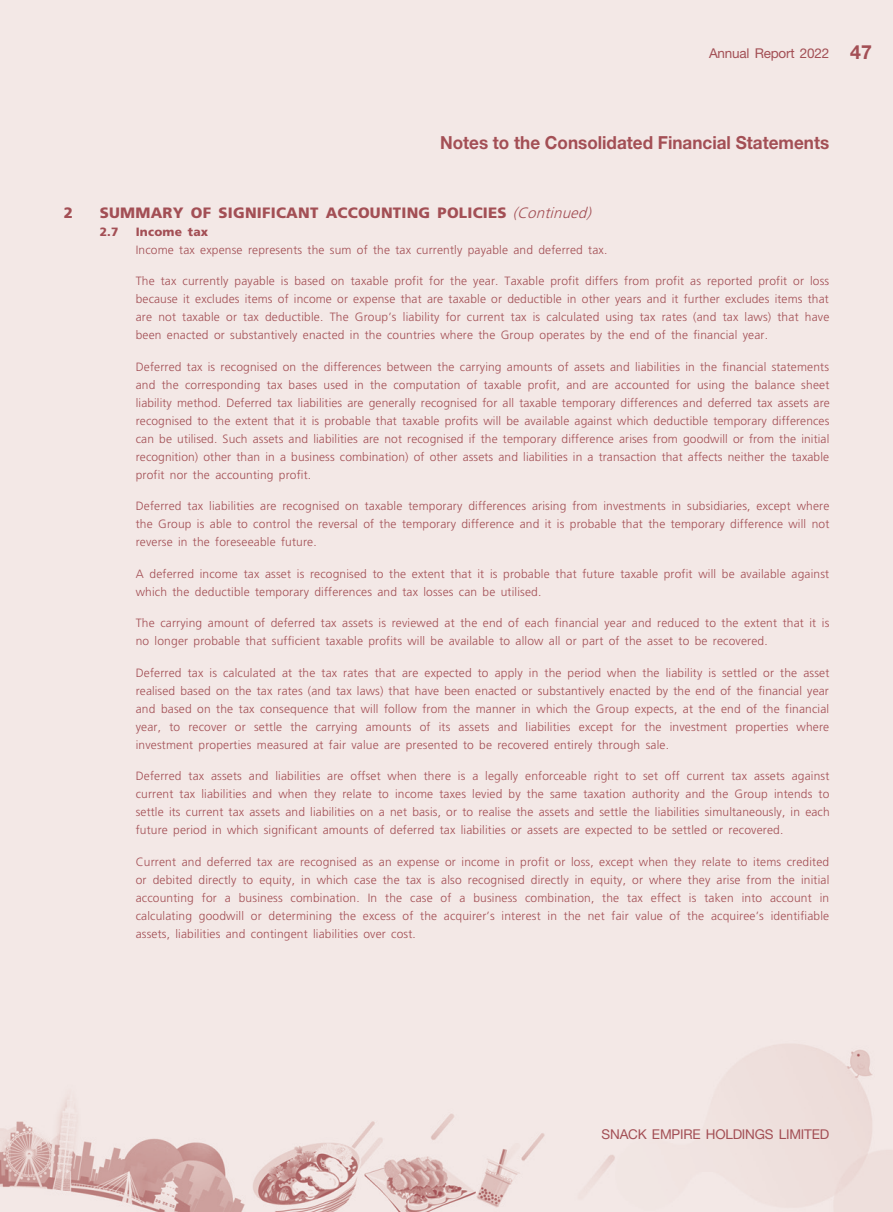
<style>
.page{position:relative;width:893px;height:1212px;background:#f3e8e6}
.page>*{position:absolute;margin:0;border:0;box-sizing:border-box;transform-origin:0 0}
.t1{font:700 18px "Helvetica Neue LT Std";color:#a34f55;scale:.95 1}
._03_H1{font:900 15px "Frutiger LT Std";letter-spacing:.015em;color:#a34f55}
.t2{font:13.5px "Helvetica Neue LT Std";letter-spacing:-.015em;color:#a34f55}
._13_____P4{font:300 12px/18px "Frutiger LT Std";letter-spacing:.015em;color:#a34f55;text-align:justify}
._04___H2{font:900 12px "Frutiger LT Std";letter-spacing:.015em;color:#a34f55}
.s1{font-weight:700;font-size:19.5px}
.s2{font-weight:300;font-style:italic}
</style>
<div class="page">
<p class="t2" style="left:709px;top:45px;width:164px">Annual Report 2022 <span class="s1">47</span></p>
<h1 class="t1" style="left:440px;top:131px;width:411px">Notes to the Consolidated Financial Statements</h1>
<p class="_03_H1" style="left:64px;top:203px;width:11px">2</p>
<p class="_03_H1" style="left:100px;top:203px;width:497px">SUMMARY OF SIGNIFICANT ACCOUNTING POLICIES <span class="s2">(Continued)</span></p>
<p class="_04___H2" style="left:100px;top:224px;width:20px">2.7</p>
<p class="_04___H2" style="left:136px;top:224px;width:74px">Income tax</p>
<p class="_13_____P4" style="left:136px;top:241px;width:473px">Income tax expense represents the sum of the tax currently payable and deferred tax.</p>
<p class="_13_____P4" style="left:136px;top:272px;width:695px">The tax currently payable is based on taxable profit for the year. Taxable profit differs from profit as reported profit or loss because it excludes items of income or expense that are taxable or deductible in other years and it further excludes items that are not taxable or tax deductible. The Group’s liability for current tax is calculated using tax rates (and tax laws) that have been enacted or substantively enacted in the countries where the Group operates by the end of the financial year.</p>
<p class="_13_____P4" style="left:136px;top:358px;width:695px">Deferred tax is recognised on the differences between the carrying amounts of assets and liabilities in the financial statements and the corresponding tax bases used in the computation of taxable profit, and are accounted for using the balance sheet liability method. Deferred tax liabilities are generally recognised for all taxable temporary differences and deferred tax assets are recognised to the extent that it is probable that taxable profits will be available against which deductible temporary differences can be utilised. Such assets and liabilities are not recognised if the temporary difference arises from goodwill or from the initial recognition) other than in a business combination) of other assets and liabilities in a transaction that affects neither the taxable profit nor the accounting profit.</p>
<p class="_13_____P4" style="left:136px;top:497px;width:695px">Deferred tax liabilities are recognised on taxable temporary differences arising from investments in subsidiaries, except where the Group is able to control the reversal of the temporary difference and it is probable that the temporary difference will not reverse in the foreseeable future.</p>
<p class="_13_____P4" style="left:136px;top:565px;width:695px">A deferred income tax asset is recognised to the extent that it is probable that future taxable profit will be available against which the deductible temporary differences and tax losses can be utilised.</p>
<p class="_13_____P4" style="left:136px;top:614px;width:695px">The carrying amount of deferred tax assets is reviewed at the end of each financial year and reduced to the extent that it is no longer probable that sufficient taxable profits will be available to allow all or part of the asset to be recovered.</p>
<p class="_13_____P4" style="left:136px;top:664px;width:695px">Deferred tax is calculated at the tax rates that are expected to apply in the period when the liability is settled or the asset realised based on the tax rates (and tax laws) that have been enacted or substantively enacted by the end of the financial year and based on the tax consequence that will follow from the manner in which the Group expects, at the end of the financial year, to recover or settle the carrying amounts of its assets and liabilities except for the investment properties where investment properties measured at fair value are presented to be recovered entirely through sale.</p>
<p class="_13_____P4" style="left:136px;top:767px;width:695px">Deferred tax assets and liabilities are offset when there is a legally enforceable right to set off current tax assets against current tax liabilities and when they relate to income taxes levied by the same taxation authority and the Group intends to settle its current tax assets and liabilities on a net basis, or to realise the assets and settle the liabilities simultaneously, in each future period in which significant amounts of deferred tax liabilities or assets are expected to be settled or recovered.</p>
<p class="_13_____P4" style="left:136px;top:853px;width:695px">Current and deferred tax are recognised as an expense or income in profit or loss, except when they relate to items credited or debited directly to equity, in which case the tax is also recognised directly in equity, or where they arise from the initial accounting for a business combination. In the case of a business combination, the tax effect is taken into account in calculating goodwill or determining the excess of the acquirer’s interest in the net fair value of the acquiree’s identifiable assets, liabilities and contingent liabilities over cost.</p>
<p class="t2" style="left:602px;top:1126px;width:229px">SNACK EMPIRE HOLDINGS LIMITED</p>
</div>
